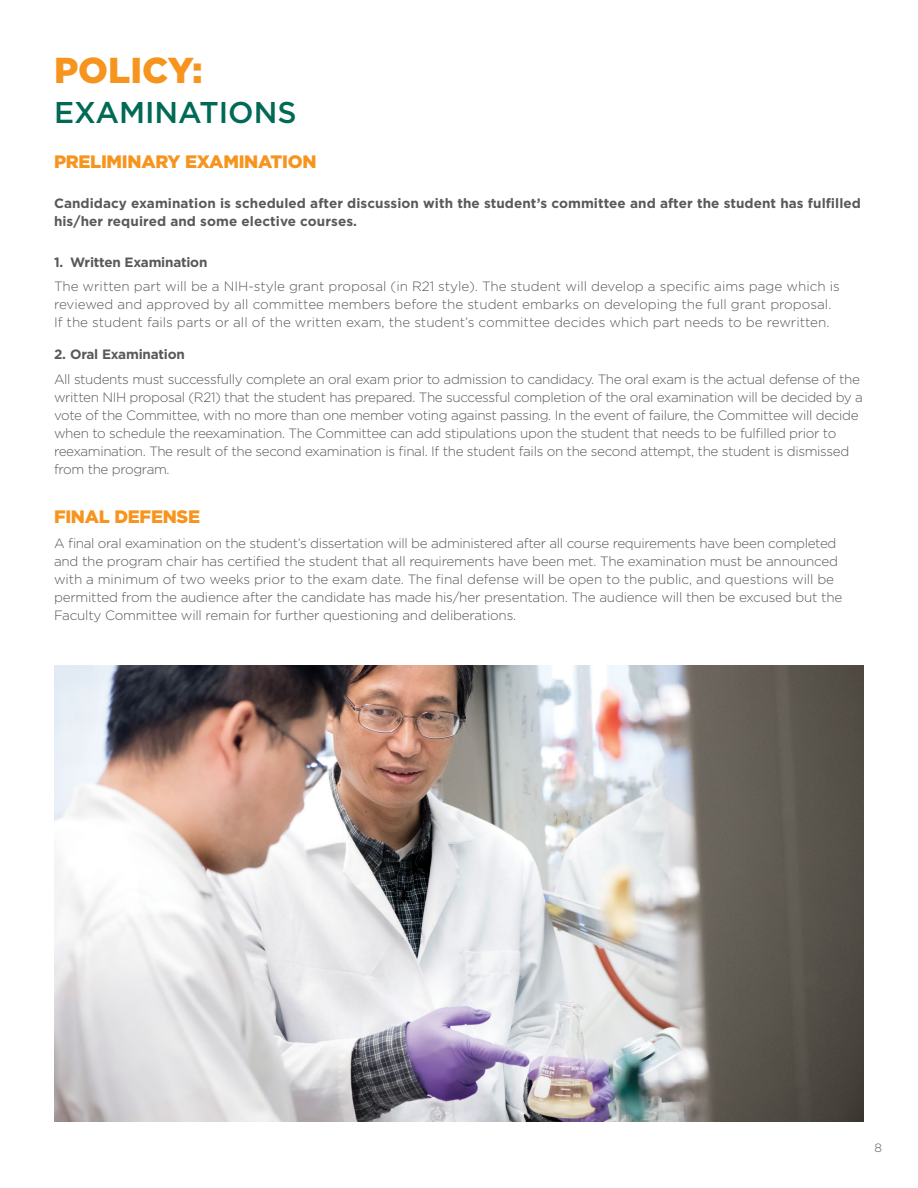
<style>
.page{position:relative;width:918px;height:1188px;background:#fff}
.page>*{position:absolute;margin:0;border:0;box-sizing:border-box;transform-origin:0 0}
.t1{font:900 36px "Gotham";color:#f7941e}
.t2{font:500 30px "Gotham";color:#006a55}
.t3{font:900 18px "Gotham";letter-spacing:-.015em;color:#f7941e}
.t4{font:300 13.5px/18px "Gotham";letter-spacing:-.025em;color:#58595b}
.t5{font:300 13.5px/18px "Gotham";color:#58595b}
.t6{font:700 13.5px/18px "Gotham";letter-spacing:.005em;color:#58595b}
.t7{font:700 13.5px "Gotham";letter-spacing:-.015em;color:#58595b}
.t8{font:300 12px "Gotham";color:#58595b}
</style>
<div class="page">
<img style="left:54px;top:665px;width:810px;height:456px">
<h1 class="t1" style="left:54px;top:45px;width:150px">POLICY:</h1>
<h2 class="t2" style="left:54px;top:92px;width:244px">EXAMINATIONS</h2>
<h3 class="t3" style="left:54px;top:149px;width:264px">PRELIMINARY EXAMINATION</h3>
<p class="t6" style="left:54px;top:194px;width:808px">Candidacy examination is scheduled after discussion with the student’s committee and after the student has fulfilled his/her required and some elective courses.</p>
<p class="t7" style="left:54px;top:253px;width:155px">1. Written Examination</p>
<p class="t5" style="left:54px;top:277px;width:787px">The written part will be a NIH-style grant proposal (in R21 style). The student will develop a specific aims page which is reviewed and approved by all committee members before the student embarks on developing the full grant proposal.<br>If the student fails parts or all of the written exam, the student’s committee decides which part needs to be rewritten.</p>
<p class="t7" style="left:54px;top:345px;width:132px">2. Oral Examination</p>
<p class="t4" style="left:54px;top:369px;width:811px">All students must successfully complete an oral exam prior to admission to candidacy. The oral exam is the actual defense of the written NIH proposal (R21) that the student has prepared. The successful completion of the oral examination will be decided by a vote of the Committee, with no more than one member voting against passing. In the event of failure, the Committee will decide when to schedule the reexamination. The Committee can add stipulations upon the student that needs to be fulfilled prior to reexamination. The result of the second examination is final. If the student fails on the second attempt, the student is dismissed from the program.</p>
<h3 class="t3" style="left:54px;top:504px;width:148px">FINAL DEFENSE</h3>
<p class="t4" style="left:54px;top:534px;width:790px">A final oral examination on the student’s dissertation will be administered after all course requirements have been completed and the program chair has certified the student that all requirements have been met. The examination must be announced with a minimum of two weeks prior to the exam date. The final defense will be open to the public, and questions will be permitted from the audience after the candidate has made his/her presentation. The audience will then be excused but the Faculty Committee will remain for further questioning and deliberations.</p>
<p class="t8" style="left:874px;top:1140px;width:9px">8</p>
</div>
